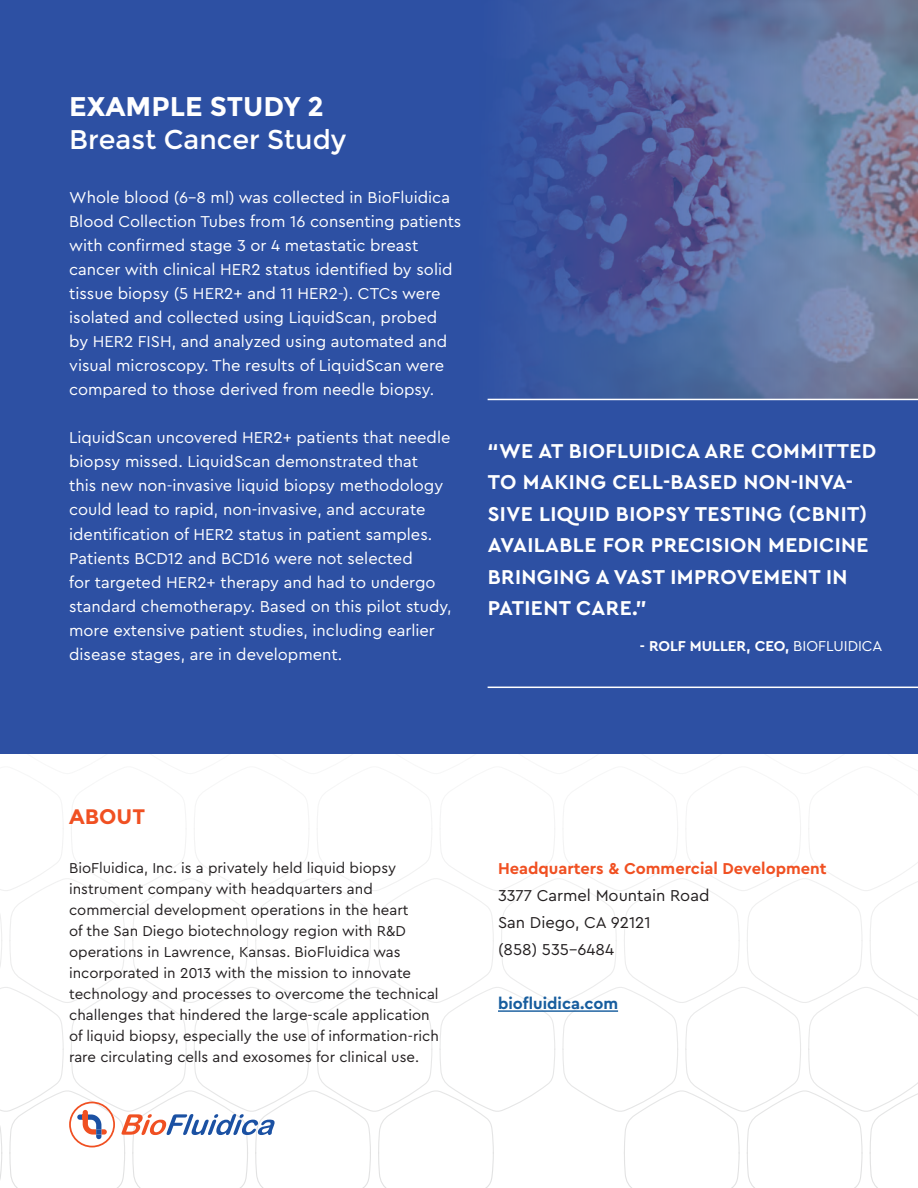
<style>
.page{position:relative;width:918px;height:1188px;background:#fff}
.page>*{position:absolute;margin:0;border:0;box-sizing:border-box;transform-origin:0 0}
.t1{font:27px "Montserrat";color:#fff}
.t2{font:700 27px "Montserrat";color:#fff}
.t3{font:700 21px/31.5px "Cera PRO";letter-spacing:.02em;color:#fff}
.t4{font:700 21px "Montserrat";color:#f05022}
.t5{font:16.5px/24px "Cera PRO";color:#fff}
.t6{font:16.5px/27px "Cera PRO";color:#231f20}
.t7{font:700 16.5px "Cera PRO";color:#f05022}
.t8{font:700 16.5px "Cera PRO";color:#175d9e}
.t9{font:15px/21px "Cera PRO";color:#231f20}
.t10{font:700 15px "Cera PRO";color:#fff}
.s1{font-weight:400}
</style>
<div class="page">
<div style="left:0;top:0;width:918px;height:754px;background:#2d50a3"></div>
<img style="left:487px;top:0;width:431px;height:399px">
<hr style="left:488px;top:399px;width:430px;height:1px;background:#fff">
<svg style="left:0;top:686px;width:918px;height:502px"></svg>
<h1 class="t2" style="left:69px;top:91px;width:256px">EXAMPLE STUDY 2</h1>
<h1 class="t1" style="left:69px;top:123px;width:279px">Breast Cancer Study</h1>
<p class="t5" style="left:69px;top:185px;width:394px">Whole blood (6-8 ml) was collected in BioFluidica Blood Collection Tubes from 16 consenting patients with confirmed stage 3 or 4 metastatic breast cancer with clinical HER2 status identified by solid tissue biopsy (5 HER2+ and 11 HER2-). CTCs were isolated and collected using LiquidScan, probed<br>by HER2 FISH, and analyzed using automated and visual microscopy. The results of LiquidScan were compared to those derived from needle biopsy.</p>
<p class="t5" style="left:69px;top:425px;width:384px">LiquidScan uncovered HER2+ patients that needle biopsy missed. LiquidScan demonstrated that<br>this new non-invasive liquid biopsy methodology could lead to rapid, non-invasive, and accurate identification of HER2 status in patient samples.<br>Patients BCD12 and BCD16 were not selected<br>for targeted HER2+ therapy and had to undergo standard chemotherapy. Based on this pilot study, more extensive patient studies, including earlier disease stages, are in development.</p>
<p class="t3" style="left:488px;top:434px;width:390px">“WE AT BIOFLUIDICA ARE COMMITTED<br>TO MAKING CELL-BASED NON-INVA-<br>SIVE LIQUID BIOPSY TESTING (CBNIT)<br>AVAILABLE FOR PRECISION MEDICINE<br>BRINGING A VAST IMPROVEMENT IN<br>PATIENT CARE.”</p>
<p class="t10" style="left:640px;top:636px;width:244px">- ROLF MULLER, CEO, <span class="s1">BIOFLUIDICA</span></p>
<p class="t4" style="left:69px;top:804px;width:77px">ABOUT</p>
<p class="t9" style="left:69px;top:857px;width:371px">BioFluidica, Inc. is a privately held liquid biopsy instrument company with headquarters and commercial development operations in the heart<br>of the San Diego biotechnology region with R&amp;D operations in Lawrence, Kansas. BioFluidica was incorporated in 2013 with the mission to innovate technology and processes to overcome the technical challenges that hindered the large-scale application of liquid biopsy, especially the use of information-rich rare circulating cells and exosomes for clinical use.</p>
<p class="t7" style="left:498px;top:858px;width:330px">Headquarters &amp; Commercial Development</p>
<p class="t6" style="left:498px;top:882px;width:213px">3377 Carmel Mountain Road<br>San Diego, CA 92121<br>(858) 535-6484</p>
<p class="t8" style="left:498px;top:993px;width:122px">biofluidica.com</p>
</div>
